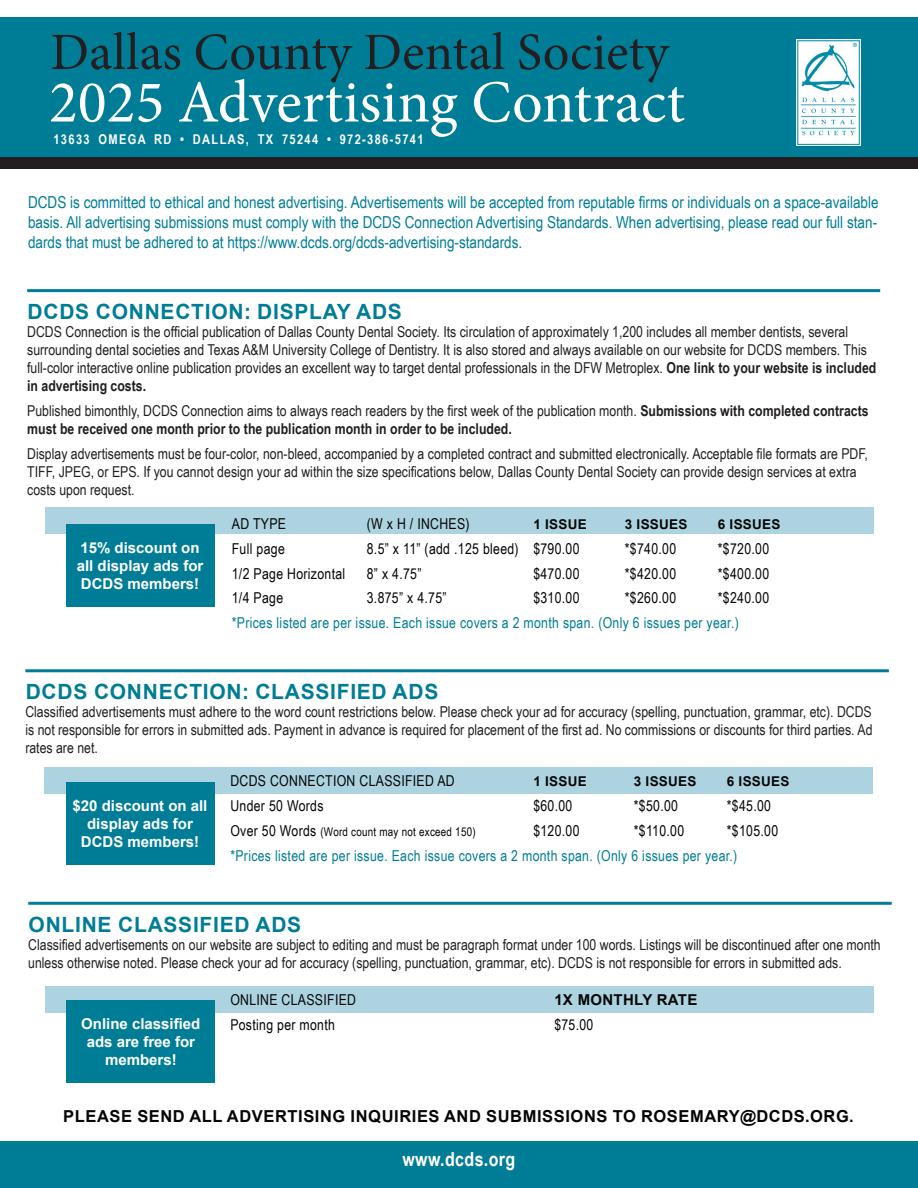
<style>
.page{position:relative;width:918px;height:1188px;background:#fff}
.page>*{position:absolute;margin:0;border:0;box-sizing:border-box;transform-origin:0 0}
.t1{font:60px "Minion Pro";color:#fff}
.t2{font:52.5px "Minion Pro";letter-spacing:.005em;color:#231f20}
.t3{font:700 21px "Arial";letter-spacing:.035em;color:#007d96}
.t4{font:700 19.5px "Arial Narrow";letter-spacing:.02em;color:#fff}
.t5{font:16.5px/19.8px "Arial Narrow";color:#007d96;text-align:justify}
.t6{font:700 16.5px "Arial";letter-spacing:.035em;color:#040606}
.t7{font:15px/18px "Arial Narrow";color:#231f20}
.t8{font:15px "Arial Narrow";letter-spacing:.02em;color:#040606}
.t9{font:700 15px/18px "Arial Narrow";color:#231f20}
.t10{font:15px "Arial Narrow";letter-spacing:.02em;color:#007d96}
.t11{font:700 15px/18px "Arial";color:#fff;text-align:center}
.t12{font:700 15px "Arial";letter-spacing:.02em;color:#040606}
.t13{font:700 13.5px "Arial Narrow";letter-spacing:.1em;color:#fff}
.t14{font:700 13.5px "Arial";letter-spacing:.02em;color:#040606}
.t15{font:12px "Arial Narrow";letter-spacing:.02em;color:#040606}
.s1{font-weight:700}
.s2{font-weight:400}
.s3{font-size:15px}
</style>
<div class="page">
<div style="left:0;top:17px;width:918px;height:140px;background:#007d96"></div>
<img style="left:797px;top:39px;width:64px;height:106px">
<div style="left:45px;top:508px;width:829px;height:26px;background:#acd3df"></div>
<div style="left:45px;top:986px;width:829px;height:26px;background:#acd3df"></div>
<div style="left:45px;top:767px;width:828px;height:26px;background:#acd3df"></div>
<div style="left:0;top:1142px;width:918px;height:46px;background:#007d96"></div>
<div style="left:0;top:157px;width:918px;height:12px;background:#231f20"></div>
<div style="left:66px;top:525px;width:148px;height:82px;background:#007d96"></div>
<hr style="left:27px;top:289px;width:853px;height:3px;background:#007d96">
<hr style="left:28px;top:902px;width:864px;height:3px;background:#007d96">
<hr style="left:25px;top:669px;width:864px;height:3px;background:#007d96">
<div style="left:66px;top:782px;width:148px;height:82px;background:#007d96"></div>
<div style="left:67px;top:1000px;width:148px;height:83px;background:#007d96"></div>
<p class="t2" style="left:50px;top:17px;width:620px">Dallas County Dental Society</p>
<p class="t1" style="left:49px;top:62px;width:637px">2025 Advertising Contract</p>
<p class="t13" style="left:53px;top:129px;width:372px">13633 OMEGA RD • DALLAS, TX 75244 • 972-386-5741</p>
<p class="t5" style="left:28px;top:192px;width:852px">DCDS is committed to ethical and honest advertising. Advertisements will be accepted from reputable firms or individuals on a space-available basis. All advertising submissions must comply with the DCDS Connection Advertising Standards. When advertising, please read our full stan&shy;dards that must be adhered to at https://www.dcds.org/dcds-advertising-standards.</p>
<h1 class="t3" style="left:28px;top:297px;width:376px">DCDS CONNECTION: DISPLAY ADS</h1>
<p class="t7" style="left:27px;top:322px;width:851px">DCDS Connection is the official publication of Dallas County Dental Society. Its circulation of approximately 1,200 includes all member dentists, several surrounding dental societies and Texas A&amp;M University College of Dentistry. It is also stored and always available on our website for DCDS members. This full-color interactive online publication provides an excellent way to target dental professionals in the DFW Metroplex. <span class="s1">One link to your website is included in advertising costs.</span></p>
<p class="t9" style="left:27px;top:401px;width:843px"><span class="s2">Published bimonthly, DCDS Connection aims to always reach readers by the first week of the publication month.</span> Submissions with completed contracts must be received one month prior to the publication month in order to be included.</p>
<p class="t7" style="left:27px;top:444px;width:842px">Display advertisements must be four-color, non-bleed, accompanied by a completed contract and submitted electronically. Acceptable file formats are PDF,<br>TIFF, JPEG, or EPS. If you cannot design your ad within the size specifications below, Dallas County Dental Society can provide design services at extra costs upon request.</p>
<h2 class="t11" style="left:77px;top:539px;width:128px;text-align:left">15% discount on all display ads for<br>DCDS members!</h2>
<p class="t8" style="left:232px;top:513px;width:56px">AD TYPE</p>
<p class="t8" style="left:367px;top:513px;width:104px">(W x H / INCHES)</p>
<p class="t14" style="left:533px;top:515px;width:55px">1 ISSUE</p>
<p class="t14" style="left:625px;top:515px;width:64px">3 ISSUES</p>
<p class="t14" style="left:718px;top:515px;width:64px">6 ISSUES</p>
<p class="t8" style="left:232px;top:538px;width:54px">Full page</p>
<p class="t8" style="left:367px;top:538px;width:214px">8.5” x 11” (add .125 bleed) $790.00</p>
<p class="t8" style="left:625px;top:538px;width:53px">*$740.00</p>
<p class="t8" style="left:718px;top:538px;width:53px">*$720.00</p>
<p class="t8" style="left:232px;top:562px;width:115px">1/2 Page Horizontal</p>
<p class="t8" style="left:367px;top:562px;width:56px">8” x 4.75”</p>
<p class="t8" style="left:533px;top:562px;width:48px">$470.00</p>
<p class="t8" style="left:625px;top:562px;width:53px">*$420.00</p>
<p class="t8" style="left:718px;top:562px;width:53px">*$400.00</p>
<p class="t8" style="left:232px;top:587px;width:53px">1/4 Page</p>
<p class="t8" style="left:367px;top:587px;width:81px">3.875” x 4.75”</p>
<p class="t8" style="left:533px;top:587px;width:48px">$310.00</p>
<p class="t8" style="left:625px;top:587px;width:53px">*$260.00</p>
<p class="t8" style="left:718px;top:587px;width:53px">*$240.00</p>
<p class="t10" style="left:232px;top:612px;width:509px">*Prices listed are per issue. Each issue covers a 2 month span. (Only 6 issues per year.)</p>
<h1 class="t3" style="left:26px;top:677px;width:414px">DCDS CONNECTION: CLASSIFIED ADS</h1>
<p class="t7" style="left:25px;top:702px;width:849px;text-align:justify">Classified advertisements must adhere to the word count restrictions below. Please check your ad for accuracy (spelling, punctuation, grammar, etc). DCDS is not responsible for errors in submitted ads. Payment in advance is required for placement of the first ad. No commissions or discounts for third parties. Ad rates are net.</p>
<h2 class="t11" style="left:73px;top:797px;width:136px">$20 discount on all display ads for<br>DCDS members!</h2>
<p class="t8" style="left:230px;top:770px;width:226px">DCDS CONNECTION CLASSIFIED AD</p>
<p class="t14" style="left:533px;top:772px;width:55px">1 ISSUE</p>
<p class="t14" style="left:634px;top:772px;width:64px">3 ISSUES</p>
<p class="t14" style="left:727px;top:772px;width:64px">6 ISSUES</p>
<p class="t8" style="left:230px;top:795px;width:95px">Under 50 Words</p>
<p class="t8" style="left:533px;top:795px;width:41px">$60.00</p>
<p class="t8" style="left:634px;top:795px;width:46px">*$50.00</p>
<p class="t8" style="left:727px;top:795px;width:46px">*$45.00</p>
<p class="t15" style="left:230px;top:823px;width:247px"><span class="s3">Over 50 Words</span> (Word count may not exceed 150)</p>
<p class="t8" style="left:533px;top:820px;width:48px">$120.00</p>
<p class="t8" style="left:634px;top:820px;width:52px">*$110.00</p>
<p class="t8" style="left:727px;top:820px;width:53px">*$105.00</p>
<p class="t10" style="left:230px;top:844px;width:509px">*Prices listed are per issue. Each issue covers a 2 month span. (Only 6 issues per year.)</p>
<h1 class="t3" style="left:29px;top:910px;width:274px">ONLINE CLASSIFIED ADS</h1>
<p class="t7" style="left:28px;top:935px;width:854px">Classified advertisements on our website are subject to editing and must be paragraph format under 100 words. Listings will be discontinued after one month unless otherwise noted. Please check your ad for accuracy (spelling, punctuation, grammar, etc). DCDS is not responsible for errors in submitted ads.</p>
<h2 class="t11" style="left:81px;top:1015px;width:121px">Online classified ads are free for members!</h2>
<p class="t8" style="left:230px;top:989px;width:127px">ONLINE CLASSIFIED</p>
<p class="t12" style="left:554px;top:989px;width:145px">1X MONTHLY RATE</p>
<p class="t8" style="left:230px;top:1013px;width:106px">Posting per month</p>
<p class="t8" style="left:554px;top:1013px;width:41px">$75.00</p>
<p class="t6" style="left:63px;top:1105px;width:792px">PLEASE SEND ALL ADVERTISING INQUIRIES AND SUBMISSIONS TO ROSEMARY@DCDS.ORG.</p>
<p class="t4" style="left:402px;top:1145px;width:115px">www.dcds.org</p>
</div>
